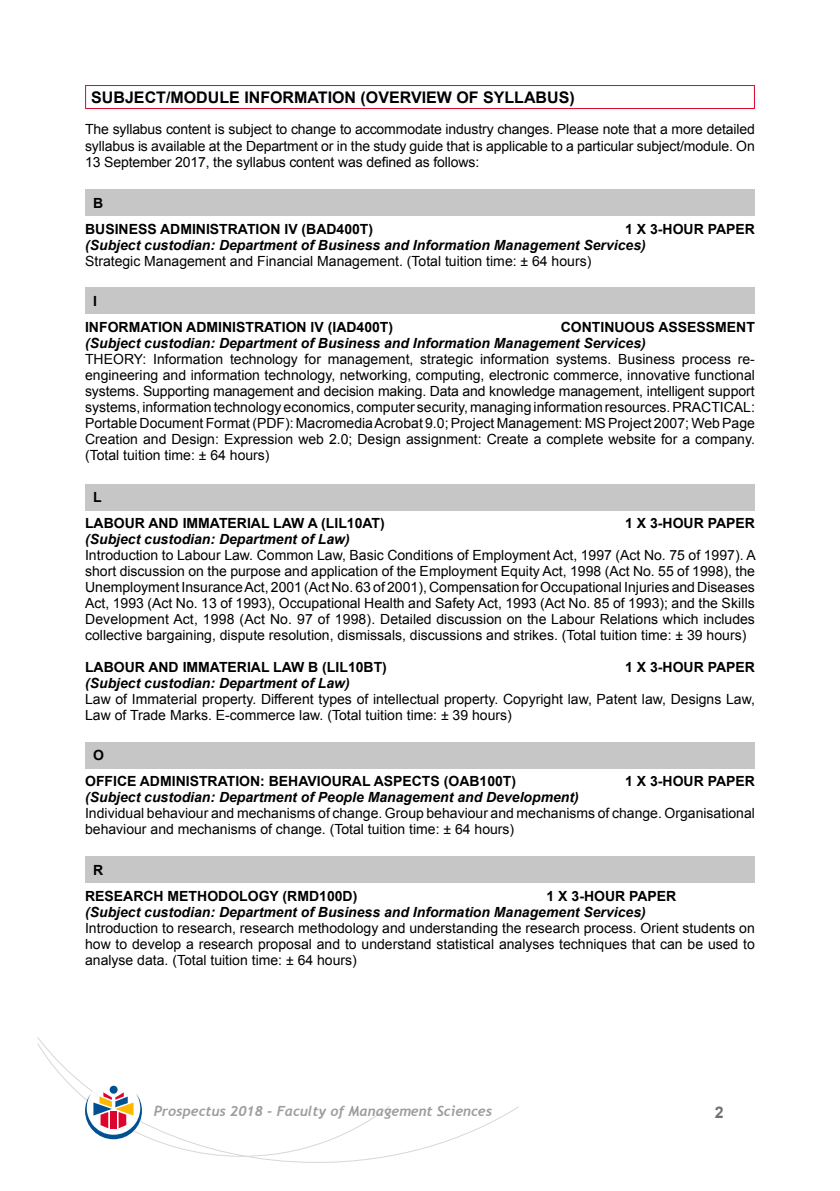
<style>
.page{position:relative;width:840px;height:1191px;background:#fff}
.page>*{position:absolute;margin:0;border:0;box-sizing:border-box;transform-origin:0 0}
.t1{font:700 16px "Arial";color:#000}
.t2{font:700 16px "Arial";color:#706f6f}
.t3{font:14px/16px "Arial";color:#000;text-align:justify}
.t4{font:italic 700 14px "Arial";color:#000}
.t5{font:700 14px/26px "Arial";color:#000}
.t6{font:italic 700 14px "Trebuchet";color:#9d9d9c}
</style>
<div class="page">
<svg style="left:37px;top:1037px;width:482px;height:125px"></svg>
<svg style="left:37px;top:1043px;width:353px;height:113px"></svg>
<hr style="left:85px;top:85px;width:669px;height:1px;background:#dd052b">
<svg style="left:85px;top:86px;width:1px;height:22px"></svg>
<svg style="left:753px;top:86px;width:1px;height:22px"></svg>
<hr style="left:85px;top:108px;width:669px;height:1px;background:#dd052b">
<div style="left:85px;top:189px;width:669px;height:27px;background:#c6c6c6"></div>
<div style="left:85px;top:288px;width:669px;height:26px;background:#c6c6c6"></div>
<div style="left:85px;top:484px;width:669px;height:26px;background:#c6c6c6"></div>
<div style="left:85px;top:742px;width:669px;height:26px;background:#c6c6c6"></div>
<div style="left:85px;top:856px;width:669px;height:26px;background:#c6c6c6"></div>
<p class="t1" style="left:91px;top:86px;width:484px">SUBJECT/MODULE INFORMATION (OVERVIEW OF SYLLABUS)</p>
<p class="t3" style="left:85px;top:120px;width:671px;line-height:16.8px">The syllabus content is subject to change to accommodate industry changes. Please note that a more detailed syllabus is available at the Department or in the study guide that is applicable to a particular subject/module. On 13 September 2017, the syllabus content was defined as follows:</p>
<p class="t5" style="left:85px;top:190px;width:289px;text-indent:8px">B<br>BUSINESS ADMINISTRATION IV (BAD400T)</p>
<p class="t5" style="left:624px;top:216px;width:131px">1 X 3-HOUR PAPER</p>
<p class="t4" style="left:85px;top:235px;width:562px">(Subject custodian: Department of Business and Information Management Services)</p>
<p class="t3" style="left:85px;top:253px;width:507px">Strategic Management and Financial Management. (Total tuition time: ± 64 hours)</p>
<p class="t5" style="left:85px;top:288px;width:309px;text-indent:8px">I<br>INFORMATION ADMINISTRATION lV (IAD400T)</p>
<p class="t5" style="left:560px;top:314px;width:195px">CONTINUOUS ASSESSMENT</p>
<p class="t4" style="left:85px;top:334px;width:562px">(Subject custodian: Department of Business and Information Management Services)</p>
<p class="t3" style="left:85px;top:351px;width:671px">THEORY: Information technology for management, strategic information systems. Business process re&shy;engineering and information technology, networking, computing, electronic commerce, innovative functional systems. Supporting management and decision making. Data and knowledge management, intelligent support systems, information technology economics, computer security, managing information resources. PRACTICAL:<br>Portable Document Format (PDF): Macromedia Acrobat 9.0; Project Management: MS Project 2007; Web Page Creation and Design: Expression web 2.0; Design assignment: Create a complete website for a company. (Total tuition time: ± 64 hours)</p>
<p class="t5" style="left:85px;top:484px;width:301px;text-indent:8px">L<br>LABOUR AND IMMATERIAL LAW A (LIL10AT)</p>
<p class="t5" style="left:624px;top:510px;width:131px">1 X 3-HOUR PAPER</p>
<p class="t4" style="left:85px;top:530px;width:266px">(Subject custodian: Department of Law)</p>
<p class="t3" style="left:85px;top:547px;width:671px">Introduction to Labour Law. Common Law, Basic Conditions of Employment Act, 1997 (Act No. 75 of 1997). A short discussion on the purpose and application of the Employment Equity Act, 1998 (Act No. 55 of 1998), the Unemployment Insurance Act, 2001 (Act No. 63 of 2001), Compensation for Occupational Injuries and Diseases Act, 1993 (Act No. 13 of 1993), Occupational Health and Safety Act, 1993 (Act No. 85 of 1993); and the Skills Development Act, 1998 (Act No. 97 of 1998). Detailed discussion on the Labour Relations which includes collective bargaining, dispute resolution, dismissals, discussions and strikes. (Total tuition time: ± 39 hours)</p>
<p class="t5" style="left:85px;top:654px;width:303px">LABOUR AND IMMATERIAL LAW B (LIL10BT)</p>
<p class="t5" style="left:624px;top:654px;width:131px">1 X 3-HOUR PAPER</p>
<p class="t4" style="left:85px;top:674px;width:266px">(Subject custodian: Department of Law)</p>
<p class="t3" style="left:85px;top:691px;width:671px">Law of Immaterial property. Different types of intellectual property. Copyright law, Patent law, Designs Law,<br>Law of Trade Marks. E-commerce law. (Total tuition time: ± 39 hours)</p>
<p class="t5" style="left:85px;top:742px;width:432px;text-indent:8px">O<br>OFFICE ADMINISTRATION: BEHAVIOURAL ASPECTS (OAB100T)</p>
<p class="t5" style="left:624px;top:768px;width:131px">1 X 3-HOUR PAPER</p>
<p class="t4" style="left:85px;top:788px;width:495px">(Subject custodian: Department of People Management and Development)</p>
<p class="t3" style="left:85px;top:805px;width:671px">Individual behaviour and mechanisms of change. Group behaviour and mechanisms of change. Organisational behaviour and mechanisms of change. (Total tuition time: ± 64 hours)</p>
<p class="t5" style="left:85px;top:857px;width:273px;text-indent:8px">R<br>RESEARCH METHODOLOGY (RMD100D)</p>
<p class="t5" style="left:546px;top:883px;width:131px">1 X 3-HOUR PAPER</p>
<p class="t4" style="left:85px;top:902px;width:562px">(Subject custodian: Department of Business and Information Management Services)</p>
<p class="t3" style="left:85px;top:919px;width:671px">Introduction to research, research methodology and understanding the research process. Orient students on how to develop a research proposal and to understand statistical analyses techniques that can be used to analyse data. (Total tuition time: ± 64 hours)</p>
<p class="t6" style="left:154px;top:1102px;width:340px">Prospectus 2018 - Faculty of Management Sciences</p>
<p class="t2" style="left:714px;top:1100px;width:10px">2</p>
</div>
